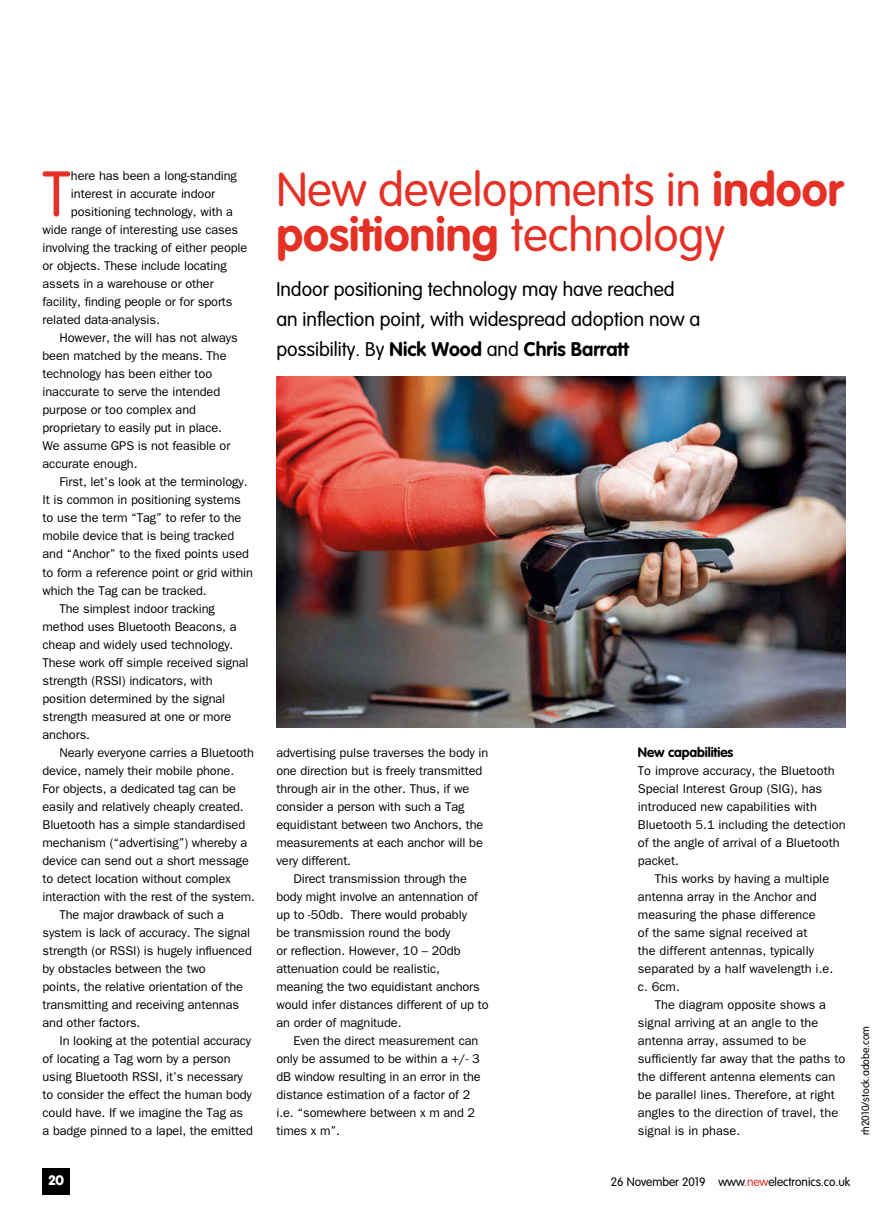
<style>
.page{position:relative;width:893px;height:1217px;background:#fff}
.page>*{position:absolute;margin:0;border:0;box-sizing:border-box;transform-origin:0 0}
.t1{font:300 62.85px "VAG Rounded LT";color:#e53026}
.t2{font:300 46.65px/45.5px "VAG Rounded LT";color:#e53026}
.t3{font:300 19.5px/30px "VAG Rounded LT";color:#000}
.t4{font:700 13.5px "VAG Rounded LT";letter-spacing:-.005em;color:#000}
.t5{font:900 13.5px "VAG Rounded LT";color:#fff}
.t6{font:12.75px/18px "ITC Franklin Gothic Std";letter-spacing:-.005em;color:#000}
.t7{font:300 12px "VAG Rounded LT";letter-spacing:-.005em;color:#000}
.t8{font:300 10.5px "VAG Rounded LT";color:#000}
.s1{font-weight:700}
.s2{color:#e53026}
</style>
<div class="page">
<div style="left:43px;top:1167px;width:27px;height:26px;background:#000"></div>
<img style="left:276px;top:376px;width:570px;height:351px">
<h1 class="t1" style="left:42px;top:158px;width:29px">T</h1>
<p class="t6" style="left:71px;top:167px;width:168px">here has been a long-standing</p>
<p class="t6" style="left:71px;top:185px;width:146px">interest in accurate indoor</p>
<p class="t6" style="left:71px;top:203px;width:164px">positioning technology, with a</p>
<p class="t6" style="left:43px;top:221px;width:197px">wide range of interesting use cases</p>
<p class="t6" style="left:43px;top:239px;width:206px">involving the tracking of either people</p>
<p class="t6" style="left:43px;top:257px;width:186px">or objects. These include locating</p>
<p class="t6" style="left:43px;top:275px;width:173px">assets in a warehouse or other</p>
<p class="t6" style="left:43px;top:293px;width:192px">facility, finding people or for sports</p>
<p class="t6" style="left:43px;top:311px;width:119px">related data-analysis.</p>
<p class="t6" style="left:60px;top:329px;width:180px">However, the will has not always</p>
<p class="t6" style="left:43px;top:347px;width:186px">been matched by the means. The</p>
<p class="t6" style="left:43px;top:365px;width:171px">technology has been either too</p>
<p class="t6" style="left:43px;top:383px;width:179px">inaccurate to serve the intended</p>
<p class="t6" style="left:43px;top:401px;width:155px">purpose or too complex and</p>
<p class="t6" style="left:43px;top:419px;width:181px">proprietary to easily put in place.</p>
<p class="t6" style="left:43px;top:437px;width:189px">We assume GPS is not feasible or</p>
<p class="t6" style="left:43px;top:455px;width:97px">accurate enough.</p>
<p class="t6" style="left:60px;top:473px;width:190px">First, let’s look at the terminology.</p>
<p class="t6" style="left:43px;top:491px;width:200px">It is common in positioning systems</p>
<p class="t6" style="left:43px;top:509px;width:201px">to use the term “Tag” to refer to the</p>
<p class="t6" style="left:43px;top:527px;width:193px">mobile device that is being tracked</p>
<p class="t6" style="left:43px;top:545px;width:208px">and “Anchor” to the fixed points used</p>
<p class="t6" style="left:43px;top:563px;width:212px">to form a reference point or grid within</p>
<p class="t6" style="left:43px;top:581px;width:166px">which the Tag can be tracked.</p>
<p class="t6" style="left:60px;top:599px;width:157px">The simplest indoor tracking</p>
<p class="t6" style="left:43px;top:617px;width:196px">method uses Bluetooth Beacons, a</p>
<p class="t6" style="left:43px;top:635px;width:192px">cheap and widely used technology.</p>
<p class="t6" style="left:43px;top:653px;width:208px">These work off simple received signal</p>
<p class="t6" style="left:43px;top:671px;width:172px">strength (RSSI) indicators, with</p>
<p class="t6" style="left:43px;top:689px;width:184px">position determined by the signal</p>
<p class="t6" style="left:43px;top:707px;width:190px">strength measured at one or more</p>
<p class="t6" style="left:43px;top:725px;width:49px">anchors.</p>
<p class="t6" style="left:60px;top:743px;width:196px">Nearly everyone carries a Bluetooth</p>
<p class="t6" style="left:43px;top:761px;width:193px">device, namely their mobile phone.</p>
<p class="t6" style="left:43px;top:779px;width:195px">For objects, a dedicated tag can be</p>
<p class="t6" style="left:43px;top:797px;width:203px">easily and relatively cheaply created.</p>
<p class="t6" style="left:43px;top:815px;width:204px">Bluetooth has a simple standardised</p>
<p class="t6" style="left:43px;top:833px;width:206px">mechanism (“advertising”) whereby a</p>
<p class="t6" style="left:43px;top:851px;width:208px">device can send out a short message</p>
<p class="t6" style="left:43px;top:869px;width:190px">to detect location without complex</p>
<p class="t6" style="left:43px;top:887px;width:214px">interaction with the rest of the system.</p>
<p class="t6" style="left:60px;top:905px;width:166px">The major drawback of such a</p>
<p class="t6" style="left:43px;top:923px;width:209px">system is lack of accuracy. The signal</p>
<p class="t6" style="left:43px;top:941px;width:211px">strength (or RSSI) is hugely influenced</p>
<p class="t6" style="left:43px;top:959px;width:165px">by obstacles between the two</p>
<p class="t6" style="left:43px;top:977px;width:202px">points, the relative orientation of the</p>
<p class="t6" style="left:43px;top:995px;width:198px">transmitting and receiving antennas</p>
<p class="t6" style="left:43px;top:1013px;width:99px">and other factors.</p>
<p class="t6" style="left:60px;top:1031px;width:193px">In looking at the potential accuracy</p>
<p class="t6" style="left:43px;top:1049px;width:190px">of locating a Tag worn by a person</p>
<p class="t6" style="left:43px;top:1067px;width:202px">using Bluetooth RSSI, it’s necessary</p>
<p class="t6" style="left:43px;top:1085px;width:211px">to consider the effect the human body</p>
<p class="t6" style="left:43px;top:1103px;width:202px">could have. If we imagine the Tag as</p>
<p class="t6" style="left:43px;top:1121px;width:212px">a badge pinned to a lapel, the emitted</p>
<h2 class="t2" style="left:276px;top:168px;width:568px">New developments in <span class="s1">indoor positioning</span> technology</h2>
<h3 class="t3" style="left:276px;top:275px;width:425px">Indoor positioning technology may have reached an inflection point, with widespread adoption now a possibility. By <span class="s1">Nick Wood</span> and <span class="s1">Chris Barratt</span></h3>
<p class="t6" style="left:276px;top:743px;width:214px">advertising pulse traverses the body in</p>
<p class="t6" style="left:276px;top:761px;width:207px">one direction but is freely transmitted</p>
<p class="t6" style="left:276px;top:779px;width:194px">through air in the other. Thus, if we</p>
<p class="t6" style="left:276px;top:797px;width:190px">consider a person with such a Tag</p>
<p class="t6" style="left:276px;top:815px;width:208px">equidistant between two Anchors, the</p>
<p class="t6" style="left:276px;top:833px;width:208px">measurements at each anchor will be</p>
<p class="t6" style="left:276px;top:851px;width:76px">very different.</p>
<p class="t6" style="left:293px;top:869px;width:175px">Direct transmission through the</p>
<p class="t6" style="left:276px;top:887px;width:203px">body might involve an antennation of</p>
<p class="t6" style="left:276px;top:905px;width:192px">up to -50db. There would probably</p>
<p class="t6" style="left:276px;top:923px;width:176px">be transmission round the body</p>
<p class="t6" style="left:276px;top:941px;width:186px">or reflection. However, 10 – 20db</p>
<p class="t6" style="left:276px;top:959px;width:165px">attenuation could be realistic,</p>
<p class="t6" style="left:276px;top:977px;width:205px">meaning the two equidistant anchors</p>
<p class="t6" style="left:276px;top:995px;width:214px">would infer distances different of up to</p>
<p class="t6" style="left:276px;top:1013px;width:127px">an order of magnitude.</p>
<p class="t6" style="left:293px;top:1031px;width:187px">Even the direct measurement can</p>
<p class="t6" style="left:276px;top:1049px;width:205px">only be assumed to be within a +/- 3</p>
<p class="t6" style="left:276px;top:1067px;width:206px">dB window resulting in an error in the</p>
<p class="t6" style="left:276px;top:1085px;width:195px">distance estimation of a factor of 2</p>
<p class="t6" style="left:276px;top:1103px;width:200px">i.e. “somewhere between x m and 2</p>
<p class="t6" style="left:276px;top:1121px;width:65px">times x m”.</p>
<p class="t4" style="left:638px;top:743px;width:97px">New capabilities</p>
<p class="t6" style="left:638px;top:761px;width:209px">To improve accuracy, the Bluetooth<br>Special Interest Group (SIG), has introduced new capabilities with<br>Bluetooth 5.1 including the detection of the angle of arrival of a Bluetooth packet.</p>
<p class="t6" style="left:638px;top:869px;width:197px;text-indent:17px">This works by having a multiple antenna array in the Anchor and measuring the phase difference<br>of the same signal received at<br>the different antennas, typically separated by a half wavelength i.e. c. 6cm.</p>
<p class="t6" style="left:638px;top:995px;width:209px;text-indent:17px">The diagram opposite shows a signal arriving at an angle to the antenna array, assumed to be sufficiently far away that the paths to the different antenna elements can be parallel lines. Therefore, at right angles to the direction of travel, the signal is in phase.</p>
<p class="t8" style="left:859px;top:1134px;width:111px;rotate:-90deg">rh2010/stock.adobe.com</p>
<p class="t5" style="left:49px;top:1171px;width:17px">20</p>
<p class="t7" style="left:611px;top:1174px;width:241px">26 November 2019 www<span class="s2">.new</span>electronics.co.uk</p>
</div>
